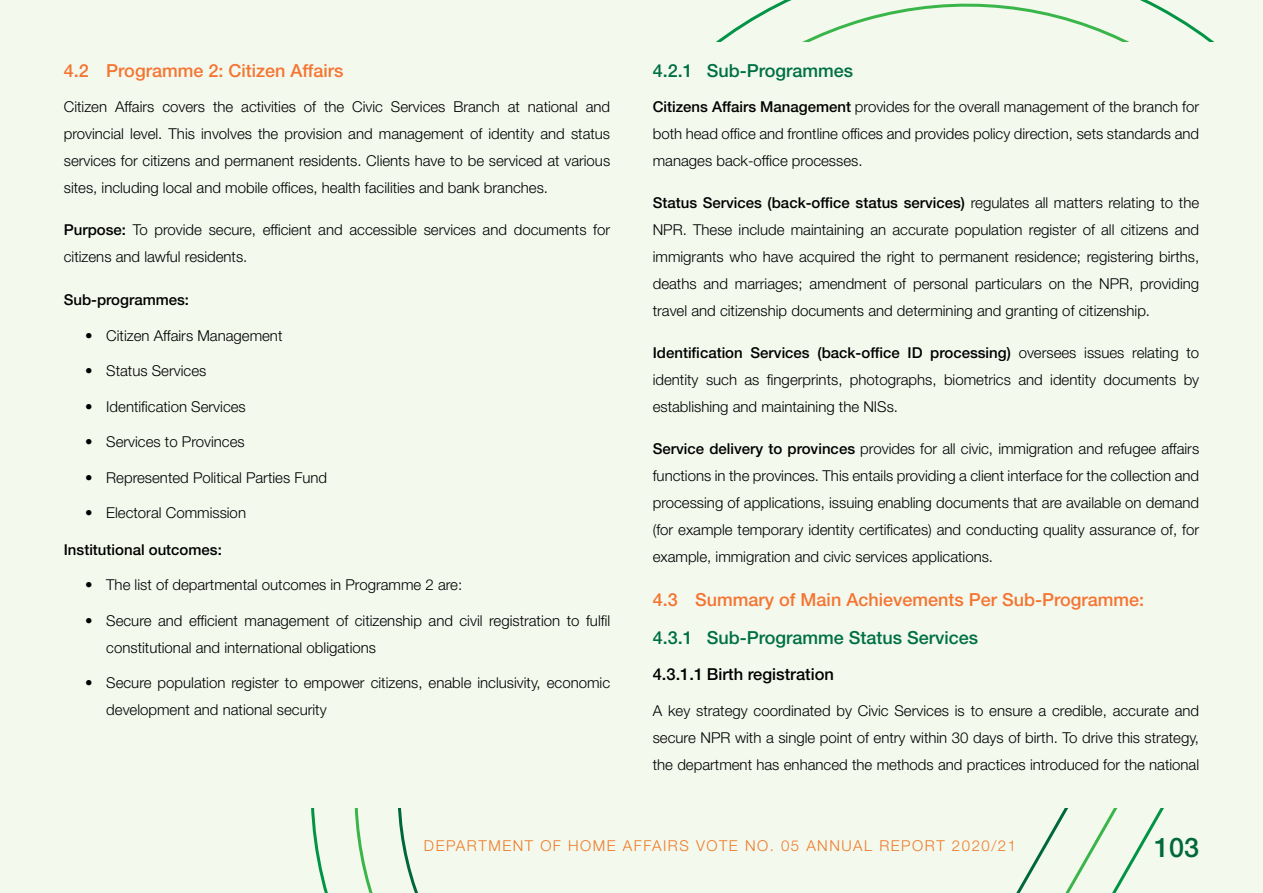
<style>
.page{position:relative;width:1263px;height:893px;background:#f4f9ee}
.page>*{position:absolute;margin:0;border:0;box-sizing:border-box;transform-origin:0 0}
.t1{font:500 27px "Helvetica Neue LT Std";color:#006839}
.t2{font:500 18px "Helvetica Neue LT Std";color:#f47532}
.t3{font:500 18px "Helvetica Neue LT Std";color:#007043}
.t4{font:500 16.5px "Helvetica Neue LT Std";color:#000}
.t5{font:300 15px/27px "Helvetica Neue LT Std";color:#000;text-align:justify}
.t6{font:300 15px "Helvetica Neue LT Std";letter-spacing:.1em;color:#ee7b28}
.t7{font:500 15px "Helvetica Neue LT Std";color:#000}
.s1{font-weight:500}
</style>
<div class="page">
<p class="t2" style="left:64px;top:59px;width:281px">4.2 Programme 2: Citizen Affairs</p>
<p class="t5" style="left:64px;top:93px;width:548px">Citizen Affairs covers the activities of the Civic Services Branch at national and provincial level. This involves the provision and management of identity and status services for citizens and permanent residents. Clients have to be serviced at various sites, including local and mobile offices, health facilities and bank branches.</p>
<p class="t5" style="left:64px;top:216px;width:548px"><span class="s1">Purpose:</span> To provide secure, efficient and accessible services and documents for citizens and lawful residents.</p>
<p class="t7" style="left:64px;top:291px;width:127px">Sub-programmes:</p>
<p class="t5" style="left:85px;top:321px;width:199px">• Citizen Affairs Management</p>
<p class="t5" style="left:85px;top:357px;width:123px">• Status Services</p>
<p class="t5" style="left:85px;top:393px;width:162px">• Identification Services</p>
<p class="t5" style="left:85px;top:428px;width:161px">• Services to Provinces</p>
<p class="t5" style="left:85px;top:464px;width:244px">• Represented Political Parties Fund</p>
<p class="t5" style="left:85px;top:499px;width:162px">• Electoral Commission</p>
<p class="t7" style="left:64px;top:540px;width:160px">Institutional outcomes:</p>
<p class="t5" style="left:85px;top:571px;width:379px">• The list of departmental outcomes in Programme 2 are:</p>
<p class="t5" style="left:106px;top:607px;width:505px;text-indent:-21px">• Secure and efficient management of citizenship and civil registration to fulfil constitutional and international obligations</p>
<p class="t5" style="left:106px;top:669px;width:505px;text-indent:-21px">• Secure population register to empower citizens, enable inclusivity, economic development and national security</p>
<p class="t3" style="left:653px;top:59px;width:202px">4.2.1 Sub-Programmes</p>
<p class="t5" style="left:653px;top:93px;width:548px"><span class="s1">Citizens Affairs Management</span> provides for the overall management of the branch for both head office and frontline offices and provides policy direction, sets standards and manages back-office processes.</p>
<p class="t5" style="left:653px;top:189px;width:548px"><span class="s1">Status Services (back-office status services)</span> regulates all matters relating to the NPR. These include maintaining an accurate population register of all citizens and immigrants who have acquired the right to permanent residence; registering births, deaths and marriages; amendment of personal particulars on the NPR, providing travel and citizenship documents and determining and granting of citizenship.</p>
<p class="t5" style="left:653px;top:339px;width:548px"><span class="s1">Identification Services (back-office ID processing)</span> oversees issues relating to identity such as fingerprints, photographs, biometrics and identity documents by establishing and maintaining the NISs.</p>
<p class="t5" style="left:653px;top:435px;width:548px"><span class="s1">Service delivery to provinces</span> provides for all civic, immigration and refugee affairs functions in the provinces. This entails providing a client interface for the collection and processing of applications, issuing enabling documents that are available on demand (for example temporary identity certificates) and conducting quality assurance of, for example, immigration and civic services applications.</p>
<p class="t2" style="left:653px;top:589px;width:493px">4.3 Summary of Main Achievements Per Sub-Programme:</p>
<p class="t3" style="left:653px;top:627px;width:327px">4.3.1 Sub-Programme Status Services</p>
<p class="t4" style="left:653px;top:664px;width:183px">4.3.1.1 Birth registration</p>
<p class="t5" style="left:653px;top:696px;width:548px">A key strategy coordinated by Civic Services is to ensure a credible, accurate and secure NPR with a single point of entry within 30 days of birth. To drive this strategy, the department has enhanced the methods and practices introduced for the national</p>
<p class="t6" style="left:424px;top:837px;width:593px">DEPARTMENT OF HOME AFFAIRS VOTE NO. 05 ANNUAL REPORT 2020/21</p>
<h1 class="t1" style="left:1154px;top:831px;width:47px">103</h1>
</div>
